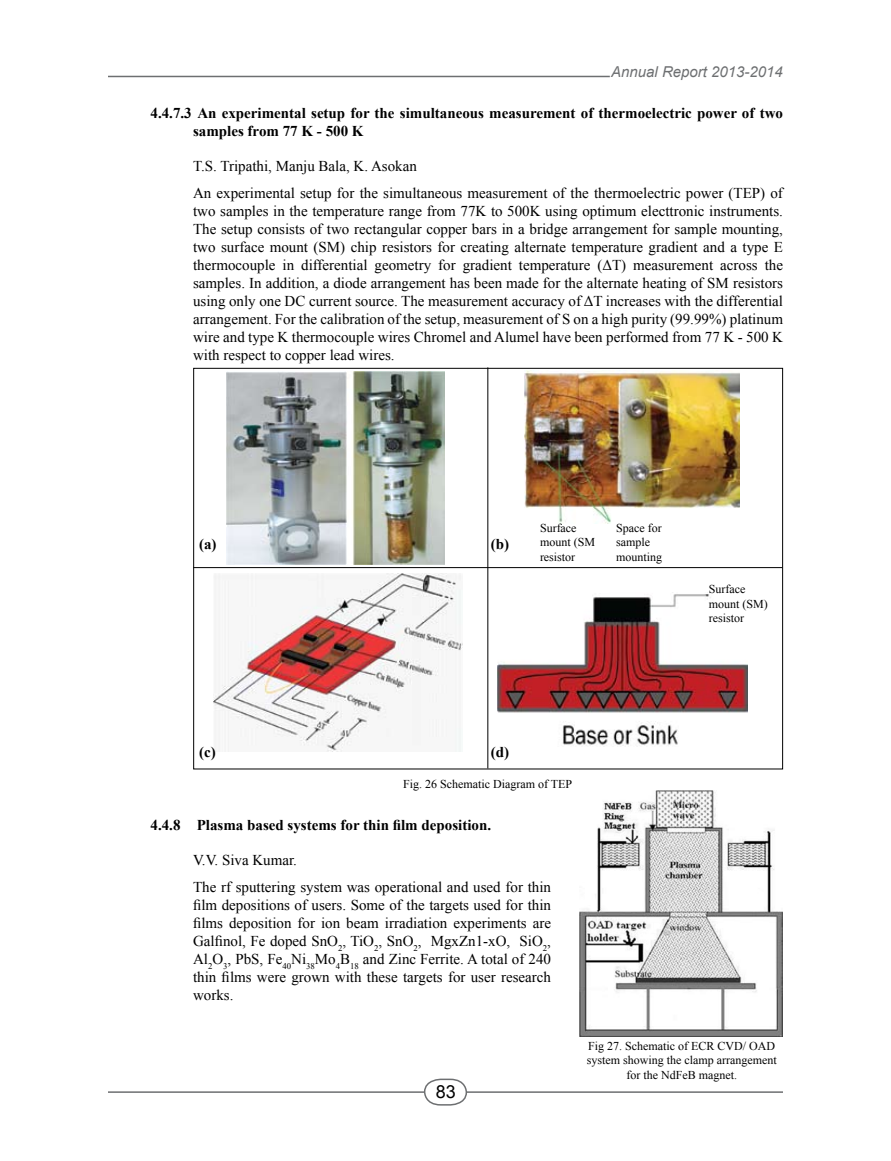
<style>
.page{position:relative;width:891px;height:1161px;background:#fff}
.page>*{position:absolute;margin:0;border:0;box-sizing:border-box;transform-origin:0 0}
.t1{font:18px "Arial";color:#000}
.t2{font:15px/18px "Times New Roman";color:#000}
.t3{font:700 15px/18px "Times New Roman";color:#000}
.t4{font:italic 15px "Arial";color:#6d6f71}
.t5{font:12px/14.4px "Times New Roman";color:#000}
</style>
<div class="page">
<hr style="left:108px;top:76px;width:502px;height:1px;background:#6d6f71">
<hr style="left:108px;top:1091px;width:675px;height:2px;background:#6d6f71">
<svg style="left:423px;top:1078px;width:45px;height:28px"></svg>
<hr style="left:193px;top:567px;width:589px;height:1px;background:#000">
<hr style="left:487px;top:367px;width:1px;height:401px;background:#000">
<img style="left:226px;top:371px;width:218px;height:193px">
<img style="left:524px;top:370px;width:216px;height:154px">
<img style="left:213px;top:573px;width:250px;height:179px">
<img style="left:497px;top:592px;width:250px;height:155px">
<img style="left:580px;top:790px;width:203px;height:246px">
<p class="t4" style="left:611px;top:62px;width:173px">Annual Report 2013-2014</p>
<p class="t3" style="left:193px;top:104px;width:591px;text-indent:-43px">4.4.7.3 An experimental setup for the simultaneous measurement of thermoelectric power of two samples from 77 K - 500 K</p>
<p class="t2" style="left:193px;top:153px;width:591px;line-height:26.5px">T.S. Tripathi, Manju Bala, K. Asokan<br>An experimental setup for the simultaneous measurement of the thermoelectric power (TEP) of</p>
<p class="t2" style="left:193px;top:201px;width:591px;text-align:justify">two samples in the temperature range from 77K to 500K using optimum electtronic instruments.<br>The setup consists of two rectangular copper bars in a bridge arrangement for sample mounting, two surface mount (SM) chip resistors for creating alternate temperature gradient and a type E thermocouple in differential geometry for gradient temperature (ΔT) measurement across the samples. In addition, a diode arrangement has been made for the alternate heating of SM resistors using only one DC current source. The measurement accuracy of ΔT increases with the differential arrangement. For the calibration of the setup, measurement of S on a high purity (99.99%) platinum wire and type K thermocouple wires Chromel and Alumel have been performed from 77 K - 500 K with respect to copper lead wires.</p>
<p class="t3" style="left:199px;top:535px;width:19px">(a)</p>
<p class="t3" style="left:491px;top:535px;width:20px">(b)</p>
<p class="t5" style="left:540px;top:521px;width:57px">Surface mount (SM resistor</p>
<p class="t5" style="left:616px;top:521px;width:48px">Space for sample mounting</p>
<p class="t5" style="left:709px;top:582px;width:61px">Surface mount (SM) resistor</p>
<p class="t3" style="left:199px;top:743px;width:18px">(c)</p>
<p class="t3" style="left:491px;top:743px;width:20px">(d)</p>
<p class="t5" style="left:403px;top:776px;width:171px">Fig. 26 Schematic Diagram of TEP</p>
<p class="t3" style="left:151px;top:816px;width:342px">4.4.8 Plasma based systems for thin film deposition.</p>
<p class="t2" style="left:193px;top:847px;width:360px;line-height:26.5px">V.V. Siva Kumar.<br>The rf sputtering system was operational and used for thin</p>
<p class="t2" style="left:193px;top:896px;width:360px;text-align:justify">film depositions of users. Some of the targets used for thin films deposition for ion beam irradiation experiments are Galfinol, Fe doped SnO<sub>2</sub>, TiO<sub>2</sub>, SnO<sub>2</sub>, MgxZn1-xO, SiO<sub>2</sub>, Al<sub>2</sub>O<sub>3</sub>, PbS, Fe<sub>40</sub>Ni<sub>38</sub>Mo<sub>4</sub>B<sub>18</sub> and Zinc Ferrite. A total of 240 thin films were grown with these targets for user research works.</p>
<p class="t1" style="left:436px;top:1080px;width:22px">83</p>
<p class="t5" style="left:587px;top:1039px;width:191px;text-align:center">Fig 27. Schematic of ECR CVD/ OAD system showing the clamp arrangement for the NdFeB magnet.</p>
</div>
